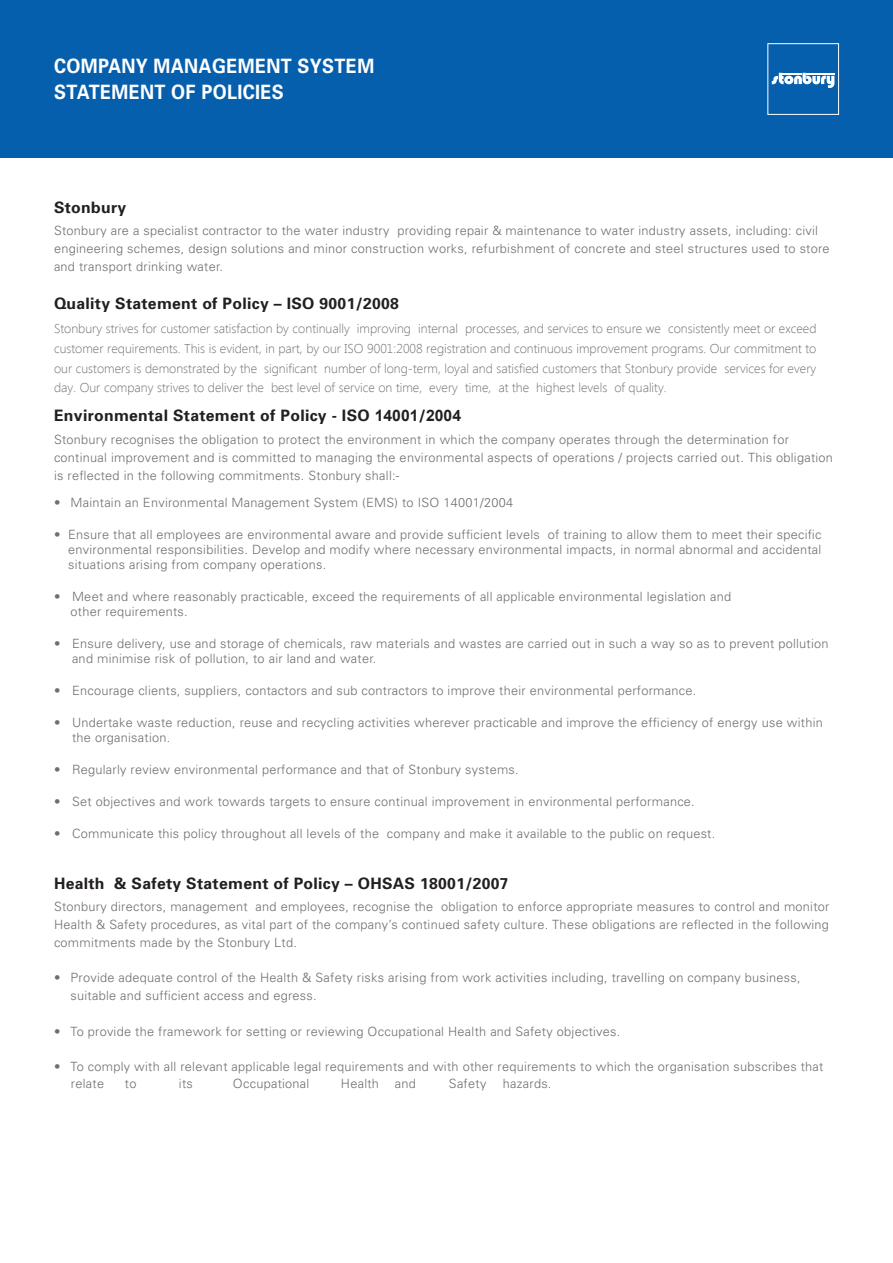
<style>
.page{position:relative;width:893px;height:1263px;background:#fff}
.page>*{position:absolute;margin:0;border:0;box-sizing:border-box;transform-origin:0 0}
.t1{font:700 19.8px "Univers";letter-spacing:.02em;color:#fff;scale:.91 1}
.bold{font:700 15.75px "Univers";letter-spacing:.02em;color:#231f20}
.bold-2{font:300 12.75px/18px "Univers";letter-spacing:.02em;color:#6d6f71}
.t2{font:300 12.75px/19.8px "Segoe UI";color:#6d6f71}
.s1{font-family:"Arial"}
</style>
<div class="page">
<div style="left:0;top:0;width:893px;height:157px;background:#065fac"></div>
<div style="left:767px;top:43px;width:72px;height:72px;background:#065fac;border:1px solid #fff"></div>
<svg style="left:772px;top:73px;width:62px;height:15px"></svg>
<p class="t1" style="left:54px;top:54px;width:353px">COMPANY MANAGEMENT SYSTEM</p>
<p class="t1" style="left:54px;top:79px;width:254px">STATEMENT OF POLICIES</p>
<p class="bold" style="left:54px;top:197px;width:74px">Stonbury</p>
<p class="bold-2" style="left:54px;top:221px;width:766px">Stonbury are a specialist contractor to the water industry providing repair &amp; maintenance to water industry assets, including: civil</p>
<p class="bold-2" style="left:54px;top:257px;width:171px">and transport drinking water.</p>
<p class="bold-2" style="left:54px;top:239px;width:777px">engineering schemes, design solutions and minor construction works, refurbishment of concrete and steel structures used to store</p>
<p class="bold" style="left:54px;top:293px;width:346px">Quality Statement of Policy – ISO 9001/2008</p>
<p class="t2" style="left:54px;top:318px;width:764px">Stonbury strives for customer satisfaction by continually improving internal processes, and services to ensure we consistently meet or exceed</p>
<p class="t2" style="left:54px;top:357px;width:764px">our customers is demonstrated by the significant number of long-term, loyal and satisfied customers that Stonbury provide services for every day. Our company strives to deliver the best level of service on time, every time, at the highest levels of quality.</p>
<p class="t2" style="left:54px;top:337px;width:764px">customer requirements. This is evident, in part, by our ISO 9001:2008 registration and continuous improvement programs. Our commitment to</p>
<p class="bold" style="left:54px;top:405px;width:409px">Environmental Statement of Policy - ISO <span class="s1">14001</span>/<span class="s1">2004</span></p>
<p class="bold-2" style="left:54px;top:430px;width:780px">Stonbury recognises the obligation to protect the environment in which the company operates through the determination for continual improvement and is committed to managing the environmental aspects of operations / projects carried out. This obligation is reflected in the following commitments. Stonbury shall:-</p>
<p class="bold-2" style="left:54px;top:494px;width:461px">• Maintain an Environmental Management System (EMS) to ISO 14001/2004</p>
<p class="bold-2" style="left:68px;top:527px;width:755px;line-height:15px;text-align:justify;text-indent:-14px">• Ensure that all employees are environmental aware and provide sufficient levels of training to allow them to meet their specific environmental responsibilities. Develop and modify where necessary environmental impacts, in normal abnormal and accidental situations arising from company operations.</p>
<p class="bold-2" style="left:70px;top:589px;width:662px;line-height:15px;text-indent:-16px">• Meet and where reasonably practicable, exceed the requirements of all applicable environmental legislation and other requirements.</p>
<p class="bold-2" style="left:72px;top:636px;width:758px;line-height:15px;text-indent:-18px">• Ensure delivery, use and storage of chemicals, raw materials and wastes are carried out in such a way so as to prevent pollution and minimise risk of pollution, to air land and water.</p>
<p class="bold-2" style="left:54px;top:682px;width:644px">• Encourage clients, suppliers, contactors and sub contractors to improve their environmental performance.</p>
<p class="bold-2" style="left:72px;top:715px;width:752px;line-height:15px;text-indent:-18px">• Undertake waste reduction, reuse and recycling activities wherever practicable and improve the efficiency of energy use within the organisation.</p>
<p class="bold-2" style="left:54px;top:761px;width:466px">• Regularly review environmental performance and that of Stonbury systems.</p>
<p class="bold-2" style="left:54px;top:793px;width:642px">• Set objectives and work towards targets to ensure continual improvement in environmental performance.</p>
<p class="bold-2" style="left:54px;top:825px;width:663px">• Communicate this policy throughout all levels of the company and make it available to the public on request.</p>
<p class="bold" style="left:54px;top:873px;width:456px">Health &amp; Safety Statement of Policy – OHSAS 18001/2007</p>
<p class="bold-2" style="left:54px;top:898px;width:777px;text-align:justify">Stonbury directors, management and employees, recognise the obligation to enforce appropriate measures to control and monitor Health &amp; Safety procedures, as vital part of the company’s continued safety culture. These obligations are reflected in the following commitments made by the Stonbury Ltd.</p>
<p class="bold-2" style="left:70px;top:969px;width:732px;text-indent:-16px">• Provide adequate control of the Health &amp; Safety risks arising from work activities including, travelling on company business, suitable and sufficient access and egress.</p>
<p class="bold-2" style="left:54px;top:1022px;width:568px">• To provide the framework for setting or reviewing Occupational Health and Safety objectives.</p>
<p class="bold-2" style="left:54px;top:1057px;width:771px">• To comply with all relevant applicable legal requirements and with other requirements to which the organisation subscribes that</p>
<p class="bold-2" style="left:71px;top:1075px;width:35px">relate</p>
<p class="bold-2" style="left:125px;top:1075px;width:13px">to</p>
<p class="bold-2" style="left:179px;top:1075px;width:15px">its</p>
<p class="bold-2" style="left:233px;top:1075px;width:78px">Occupational</p>
<p class="bold-2" style="left:341px;top:1075px;width:77px">Health and</p>
<p class="bold-2" style="left:449px;top:1075px;width:39px">Safety</p>
<p class="bold-2" style="left:503px;top:1075px;width:50px">hazards.</p>
</div>
